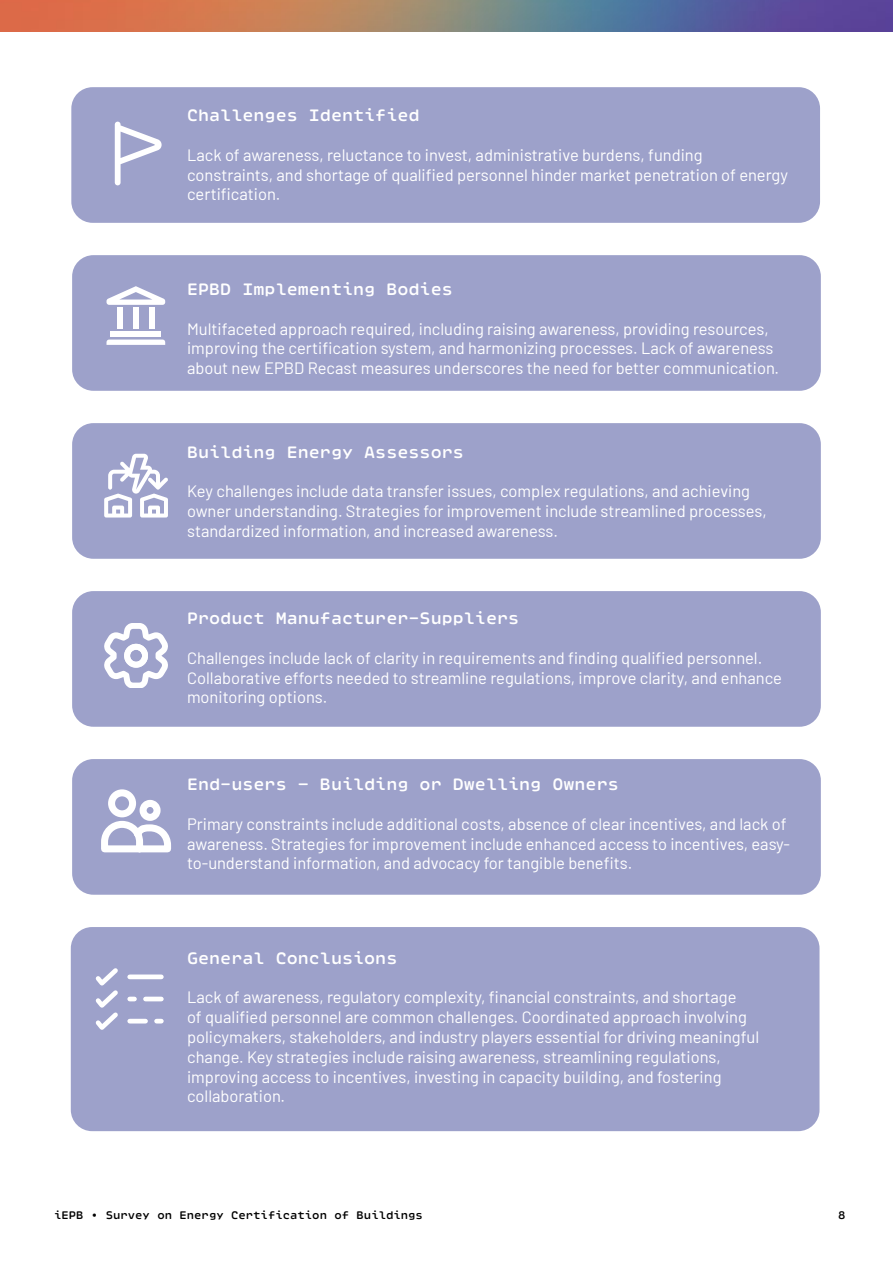
<style>
.page{position:relative;width:893px;height:1263px;background:#fff}
.page>*{position:absolute;margin:0;border:0;box-sizing:border-box;transform-origin:0 0}
.t1{font:600 18px "Ellograph CF";color:#fff}
.t2{font:16.5px/19.8px "Barlow";color:#fff}
.t3{font:600 12px "Ellograph CF";color:#000}
</style>
<div class="page">
<img style="left:0;top:0;width:893px;height:32px">
<div style="left:71px;top:87px;width:749px;height:136px;background:#9da1ca;border-radius:21px"></div>
<div style="left:72px;top:255px;width:749px;height:136px;background:#9da1ca;border-radius:21px"></div>
<div style="left:72px;top:423px;width:749px;height:136px;background:#9da1ca;border-radius:21px"></div>
<div style="left:72px;top:591px;width:749px;height:136px;background:#9da1ca;border-radius:21px"></div>
<div style="left:72px;top:759px;width:749px;height:136px;background:#9da1ca;border-radius:21px"></div>
<div style="left:71px;top:927px;width:748px;height:204px;background:#9da1ca;border-radius:21px"></div>
<svg style="left:115px;top:122px;width:47px;height:63px"></svg>
<svg style="left:104px;top:624px;width:64px;height:64px"></svg>
<svg style="left:104px;top:454px;width:64px;height:63px"></svg>
<div style="left:110px;top:332px;width:51px;height:5px;background:#fff"></div>
<svg style="left:107px;top:340px;width:58px;height:5px"></svg>
<div style="left:117px;top:307px;width:6px;height:22px;background:#fff"></div>
<div style="left:133px;top:307px;width:6px;height:22px;background:#fff"></div>
<div style="left:149px;top:307px;width:6px;height:22px;background:#fff"></div>
<svg style="left:107px;top:286px;width:58px;height:19px"></svg>
<svg style="left:101px;top:789px;width:70px;height:63px"></svg>
<svg style="left:96px;top:968px;width:22px;height:62px"></svg>
<hr style="left:146px;top:997px;width:15px;height:4px;background:#fff">
<svg style="left:130px;top:997px;width:4px;height:4px"></svg>
<hr style="left:130px;top:1019px;width:16px;height:4px;background:#fff">
<svg style="left:157px;top:1019px;width:4px;height:4px"></svg>
<div style="left:130px;top:974px;width:31px;height:5px;background:#fff"></div>
<p class="t1" style="left:187px;top:101px;width:234px">Challenges Identified</p>
<p class="t2" style="left:187px;top:144px;width:602px">Lack of awareness, reluctance to invest, administrative burdens, funding constraints, and shortage of qualified personnel hinder market penetration of energy certification.</p>
<p class="t1" style="left:187px;top:275px;width:267px">EPBD Implementing Bodies</p>
<p class="t2" style="left:187px;top:318px;width:594px">Multifaceted approach required, including raising awareness, providing resources, improving the certification system, and harmonizing processes. Lack of awareness about new EPBD Recast measures underscores the need for better communication.</p>
<p class="t1" style="left:187px;top:438px;width:278px">Building Energy Assessors</p>
<p class="t2" style="left:187px;top:480px;width:581px">Key challenges include data transfer issues, complex regulations, and achieving owner understanding. Strategies for improvement include streamlined processes, standardized information, and increased awareness.</p>
<p class="t1" style="left:187px;top:604px;width:334px">Product Manufacturer-Suppliers</p>
<p class="t2" style="left:187px;top:647px;width:596px">Challenges include lack of clarity in requirements and finding qualified personnel.<br>Collaborative efforts needed to streamline regulations, improve clarity, and enhance monitoring options.</p>
<p class="t1" style="left:187px;top:770px;width:433px">End-users – Building or Dwelling Owners</p>
<p class="t2" style="left:187px;top:813px;width:604px">Primary constraints include additional costs, absence of clear incentives, and lack of awareness. Strategies for improvement include enhanced access to incentives, easy&shy;to-understand information, and advocacy for tangible benefits.</p>
<p class="t1" style="left:187px;top:944px;width:212px">General Conclusions</p>
<p class="t2" style="left:187px;top:986px;width:574px">Lack of awareness, regulatory complexity, financial constraints, and shortage<br>of qualified personnel are common challenges. Coordinated approach involving policymakers, stakeholders, and industry players essential for driving meaningful change. Key strategies include raising awareness, streamlining regulations, improving access to incentives, investing in capacity building, and fostering collaboration.</p>
<p class="t3" style="left:54px;top:1205px;width:370px">iEPB • Survey on Energy Certification of Buildings</p>
<p class="t3" style="left:838px;top:1205px;width:9px">8</p>
</div>
